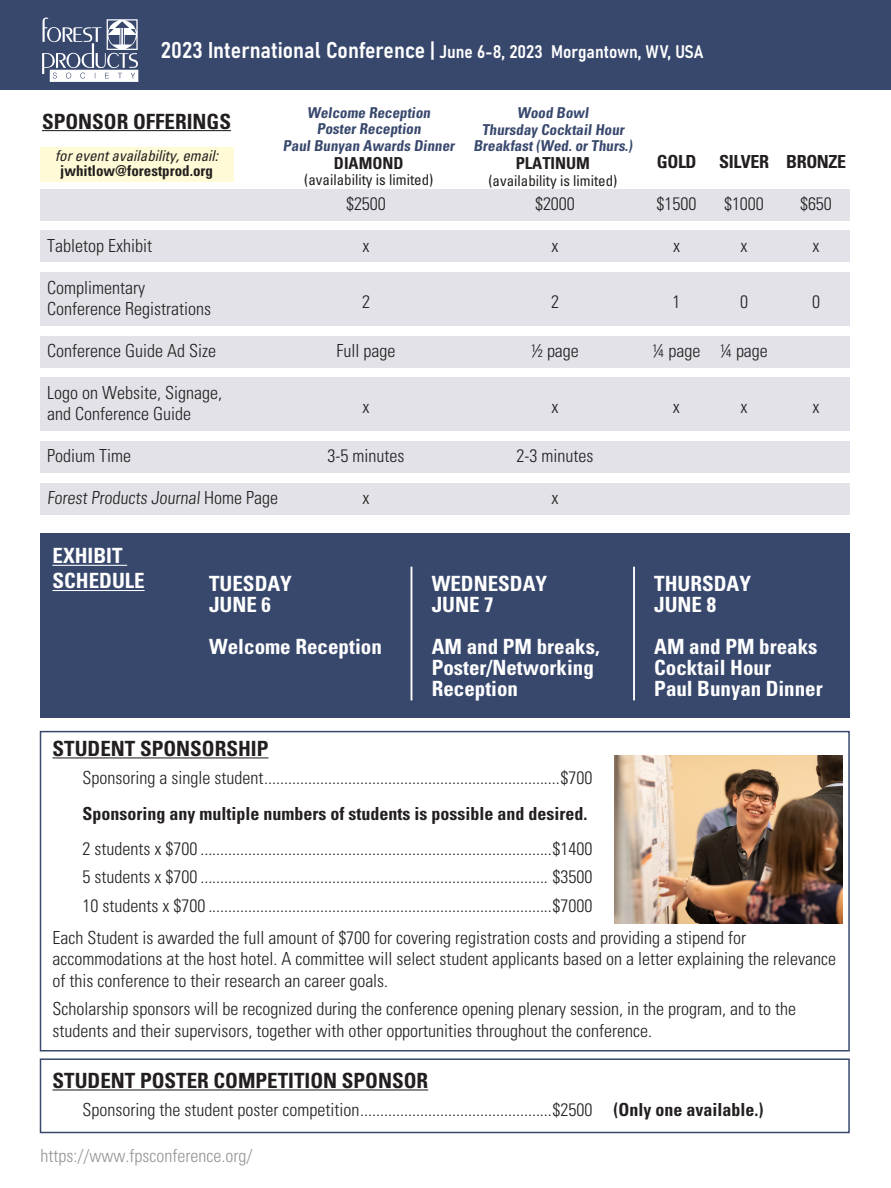
<style>
.page{position:relative;width:891px;height:1188px;background:#fff}
.page>*{position:absolute;margin:0;border:0;box-sizing:border-box;transform-origin:0 0}
.t1{font:700 condensed 21px/21px "Univers";color:#fff}
.t2{font:700 condensed 21px "Univers";color:#231f20}
.t3{font:300 condensed 18px/21.6px "Univers";color:#231f20}
.t4{font:700 condensed 18px "Univers";color:#231f20}
.t5{font:18px "Bahnschrift";color:#fff}
.t6{font:300 condensed 18px "Univers";color:#939598}
.t7{font:700 condensed 18px "Univers";letter-spacing:-.02em;color:#231f20}
.t8{font:700 condensed 16.5px "Univers";color:#231f20}
.t9{font:700 condensed 15px "Univers";color:#38486d}
.t10{font:italic condensed 15px/15px "Univers";color:#231f20;text-align:center}
.t11{font:condensed 15px "Univers";color:#231f20}
.s1{font-size:22.5px}
.s2{font-size:21px}
.s3{font-weight:700;font-style:normal}
.s4{font-weight:700}
</style>
<div class="page">
<div style="left:40px;top:731px;width:810px;height:321px;border:2px solid #38486d"></div>
<div style="left:40px;top:1058px;width:810px;height:75px;border:2px solid #38486d"></div>
<div style="left:40px;top:533px;width:810px;height:185px;background:#38486d"></div>
<div style="left:0;top:0;width:891px;height:90px;background:#38486d"></div>
<div style="left:40px;top:189px;width:810px;height:31px;background:#e2e2e8"></div>
<div style="left:40px;top:231px;width:810px;height:31px;background:#e2e2e8"></div>
<div style="left:40px;top:273px;width:810px;height:53px;background:#e2e2e8"></div>
<div style="left:40px;top:336px;width:810px;height:31px;background:#e2e2e8"></div>
<div style="left:40px;top:378px;width:810px;height:53px;background:#e2e2e8"></div>
<div style="left:40px;top:441px;width:810px;height:32px;background:#e2e2e8"></div>
<div style="left:40px;top:483px;width:810px;height:32px;background:#e2e2e8"></div>
<hr style="left:52px;top:757px;width:216px;height:1px;background:#231f20">
<hr style="left:52px;top:1089px;width:376px;height:2px;background:#231f20">
<hr style="left:52px;top:565px;width:75px;height:1px;background:#fff">
<hr style="left:52px;top:590px;width:93px;height:1px;background:#fff">
<hr style="left:411px;top:567px;width:1px;height:133px;background:#fff">
<hr style="left:633px;top:567px;width:2px;height:133px;background:#fff">
<img style="left:614px;top:755px;width:229px;height:168px">
<svg style="left:42px;top:18px;width:96px;height:64px"></svg>
<div style="left:40px;top:147px;width:194px;height:35px;background:#fffbd6"></div>
<hr style="left:42px;top:130px;width:189px;height:1px;background:#231f20">
<p class="t5" style="left:161px;top:38px;width:544px"><span class="s1">2023 International Conference</span> <span class="s2">|</span> June 6-8, 2023 Morgantown, WV, USA</p>
<p class="t2" style="left:42px;top:108px;width:191px">SPONSOR OFFERINGS</p>
<p class="t10" style="left:55px;top:148px;width:165px">for event availability, email: <span class="s3">jwhitlow@forestprod.org</span></p>
<p class="t9" style="left:307px;top:103px;width:127px">Welcome Reception</p>
<p class="t9" style="left:317px;top:120px;width:108px">Poster Reception</p>
<p class="t9" style="left:283px;top:136px;width:175px">Paul Bunyan Awards Dinner</p>
<p class="t8" style="left:334px;top:153px;width:71px">DIAMOND</p>
<p class="t11" style="left:304px;top:170px;width:131px">(availability is limited)</p>
<p class="t9" style="left:517px;top:104px;width:75px">Wood Bowl</p>
<p class="t9" style="left:482px;top:120px;width:146px">Thursday Cocktail Hour</p>
<p class="t9" style="left:473px;top:137px;width:163px">Breakfast (Wed. or Thurs.)</p>
<p class="t8" style="left:516px;top:153px;width:76px">PLATINUM</p>
<p class="t11" style="left:488px;top:171px;width:131px">(availability is limited)</p>
<p class="t7" style="left:657px;top:151px;width:191px">GOLD SILVER BRONZE</p>
<p class="t3" style="left:346px;top:193px;width:41px">$2500</p>
<p class="t3" style="left:535px;top:193px;width:41px">$2000</p>
<p class="t3" style="left:657px;top:193px;width:41px">$1500</p>
<p class="t3" style="left:724px;top:193px;width:41px">$1000</p>
<p class="t3" style="left:800px;top:193px;width:33px">$650</p>
<p class="t3" style="left:47px;top:235px;width:106px">Tabletop Exhibit</p>
<p class="t3" style="left:363px;top:235px;width:9px">x</p>
<p class="t3" style="left:552px;top:235px;width:9px">x</p>
<p class="t3" style="left:673px;top:235px;width:9px">x</p>
<p class="t3" style="left:741px;top:235px;width:9px">x</p>
<p class="t3" style="left:813px;top:235px;width:9px">x</p>
<p class="t3" style="left:47px;top:276px;width:165px">Complimentary<br>Conference Registrations</p>
<p class="t3" style="left:362px;top:291px;width:9px">2</p>
<p class="t3" style="left:551px;top:291px;width:9px">2</p>
<p class="t3" style="left:673px;top:291px;width:9px">1</p>
<p class="t3" style="left:740px;top:291px;width:9px">0</p>
<p class="t3" style="left:812px;top:291px;width:9px">0</p>
<p class="t3" style="left:47px;top:340px;width:170px">Conference Guide Ad Size</p>
<p class="t3" style="left:337px;top:340px;width:60px">Full page</p>
<p class="t3" style="left:531px;top:340px;width:49px">½ page</p>
<p class="t3" style="left:653px;top:340px;width:117px">¼ page ¼ page</p>
<p class="t3" style="left:47px;top:382px;width:176px">Logo on Website, Signage, and Conference Guide</p>
<p class="t3" style="left:362px;top:396px;width:9px">x</p>
<p class="t3" style="left:551px;top:396px;width:9px">x</p>
<p class="t3" style="left:673px;top:396px;width:9px">x</p>
<p class="t3" style="left:740px;top:396px;width:9px">x</p>
<p class="t3" style="left:812px;top:396px;width:9px">x</p>
<p class="t3" style="left:47px;top:445px;width:85px">Podium Time</p>
<p class="t3" style="left:328px;top:445px;width:78px">3-5 minutes</p>
<p class="t3" style="left:517px;top:445px;width:78px">2-3 minutes</p>
<p class="t3" style="left:47px;top:487px;width:232px">Forest Products Journal Home Page</p>
<p class="t3" style="left:362px;top:487px;width:9px">x</p>
<p class="t3" style="left:551px;top:487px;width:9px">x</p>
<p class="t1" style="left:52px;top:543px;width:94px;line-height:25.2px">EXHIBIT<br>SCHEDULE</p>
<p class="t1" style="left:209px;top:573px;width:84px">TUESDAY<br>JUNE 6</p>
<p class="t1" style="left:209px;top:636px;width:174px">Welcome Reception</p>
<p class="t1" style="left:432px;top:573px;width:117px">WEDNESDAY<br>JUNE 7</p>
<p class="t1" style="left:432px;top:636px;width:169px">AM and PM breaks,<br>Poster/Networking<br>Reception</p>
<p class="t2" style="left:52px;top:735px;width:217px">STUDENT SPONSORSHIP</p>
<p class="t3" style="left:82px;top:767px;width:512px">Sponsoring a single student..........................................................................$700</p>
<p class="t4" style="left:82px;top:802px;width:506px">Sponsoring any multiple numbers of students is possible and desired.</p>
<p class="t3" style="left:82px;top:838px;width:512px">2 students x $700 ........................................................................................$1400</p>
<p class="t3" style="left:82px;top:866px;width:512px">5 students x $700 ....................................................................................... $3500</p>
<p class="t3" style="left:82px;top:895px;width:512px">10 students x $700 ......................................................................................$7000</p>
<p class="t1" style="left:654px;top:573px;width:98px">THURSDAY<br>JUNE 8</p>
<p class="t1" style="left:654px;top:636px;width:170px">AM and PM breaks<br>Cocktail Hour<br>Paul Bunyan Dinner</p>
<p class="t3" style="left:52px;top:927px;width:785px">Each Student is awarded the full amount of $700 for covering registration costs and providing a stipend for accommodations at the host hotel. A committee will select student applicants based on a letter explaining the relevance of this conference to their research an career goals.</p>
<p class="t3" style="left:52px;top:998px;width:745px">Scholarship sponsors will be recognized during the conference opening plenary session, in the program, and to the students and their supervisors, together with other opportunities throughout the conference.</p>
<p class="t2" style="left:52px;top:1068px;width:377px">STUDENT POSTER COMPETITION SPONSOR</p>
<p class="t3" style="left:82px;top:1099px;width:682px">Sponsoring the student poster competition................................................$2500 <span class="s4">(Only one available.)</span></p>
<p class="t6" style="left:40px;top:1145px;width:213px">https://www.fpsconference.org/</p>
</div>
